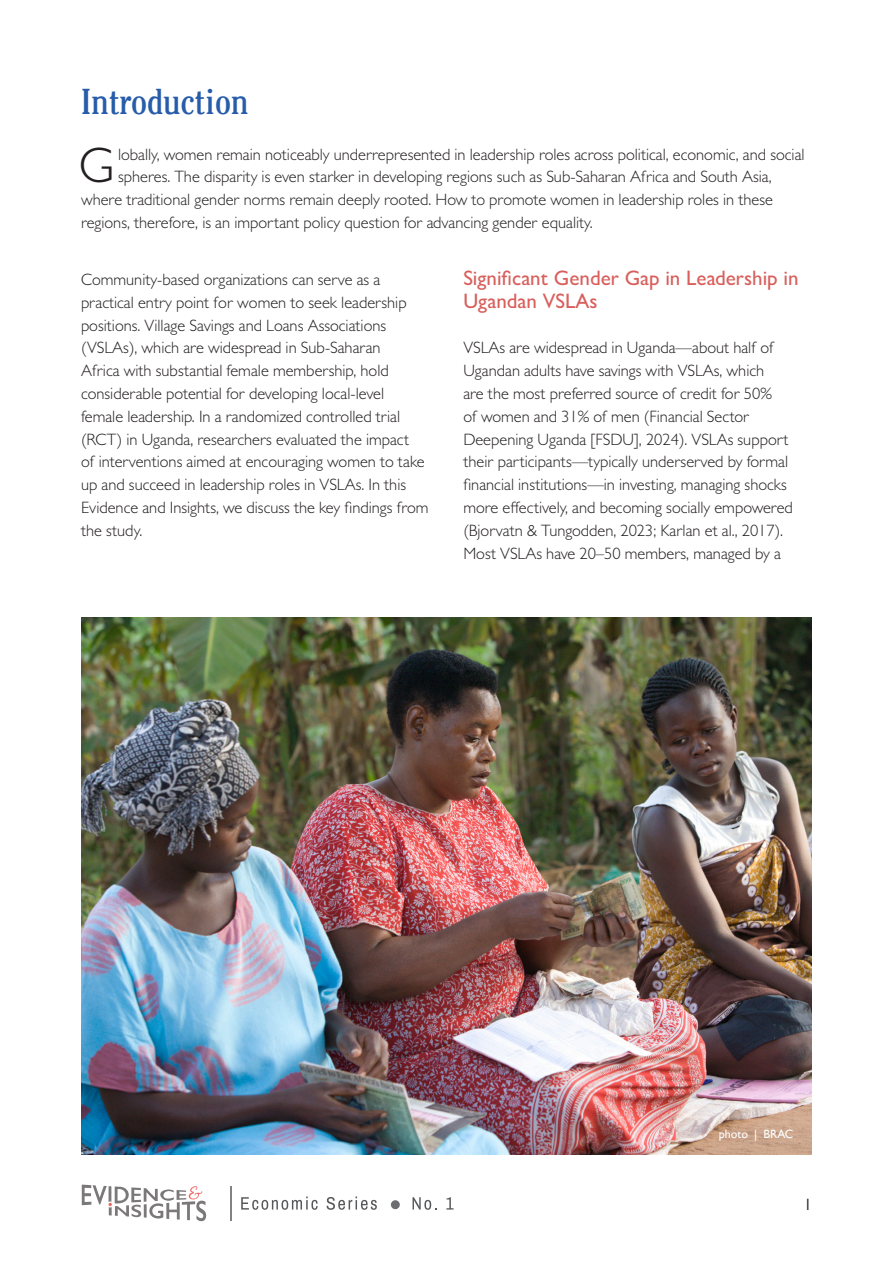
<style>
.page{position:relative;width:893px;height:1263px;background:#fff}
.page>*{position:absolute;margin:0;border:0;box-sizing:border-box;transform-origin:0 0}
.t1{font:300 49.95px "Gill Sans";color:#231f20}
.t2{font:condensed 36px "Cheltenham Std";color:#275caa}
.t3{font:500 21px/22.8px "Gill Sans";color:#d85f5c}
.t4{font:300 16.5px/22.8px "Gill Sans";color:#231f20}
.t5{font:condensed 16.5px "Gill Sans";color:#231f20}
.t6{font:12px "Gill Sans";color:#fff}
</style>
<div class="page">
<svg style="left:82px;top:1184px;width:124px;height:37px"></svg>
<svg style="left:413px;top:1197px;width:24px;height:13px"></svg>
<svg style="left:446px;top:1197px;width:8px;height:12px"></svg>
<div style="left:391px;top:1200px;width:9px;height:9px;background:#6c6d70;border-radius:50%"></div>
<svg style="left:241px;top:1196px;width:77px;height:14px"></svg>
<svg style="left:327px;top:1196px;width:50px;height:14px"></svg>
<hr style="left:230px;top:1186px;width:2px;height:35px;background:#808285">
<img style="left:81px;top:618px;width:731px;height:537px">
<p class="t2" style="left:81px;top:80px;width:169px">Introduction</p>
<p class="t1" style="left:79px;top:136px;width:37px">G</p>
<p class="t4" style="left:118px;top:142px;width:688px">lobally, women remain noticeably underrepresented in leadership roles across political, economic, and social</p>
<p class="t4" style="left:118px;top:165px;width:655px">spheres. The disparity is even starker in developing regions such as Sub-Saharan Africa and South Asia,</p>
<p class="t4" style="left:81px;top:188px;width:693px">where traditional gender norms remain deeply rooted. How to promote women in leadership roles in these</p>
<p class="t4" style="left:81px;top:211px;width:513px">regions, therefore, is an important policy question for advancing gender equality.</p>
<p class="t4" style="left:81px;top:268px;width:349px">Community-based organizations can serve as a practical entry point for women to seek leadership positions. Village Savings and Loans Associations (VSLAs), which are widespread in Sub-Saharan<br>Africa with substantial female membership, hold considerable potential for developing local-level female leadership. In a randomized controlled trial (RCT) in Uganda, researchers evaluated the impact<br>of interventions aimed at encouraging women to take up and succeed in leadership roles in VSLAs. In this Evidence and Insights, we discuss the key findings from the study.</p>
<p class="t3" style="left:463px;top:266px;width:337px">Significant Gender Gap in Leadership in<br>Ugandan VSLAs</p>
<p class="t4" style="left:463px;top:336px;width:331px">VSLAs are widespread in Uganda—about half of Ugandan adults have savings with VSLAs, which<br>are the most preferred source of credit for 50%<br>of women and 31% of men (Financial Sector Deepening Uganda [FSDU], 2024). VSLAs support their participants—typically underserved by formal financial institutions—in investing, managing shocks more effectively, and becoming socially empowered (Bjorvatn &amp; Tungodden, 2023; Karlan et al., 2017).</p>
<p class="t4" style="left:463px;top:541px;width:319px">Most VSLAs have 20–50 members, managed by a</p>
<p class="t6" style="left:719px;top:1127px;width:76px">photo | BRAC</p>
<p class="t5" style="left:804px;top:1194px;width:10px">1</p>
</div>
